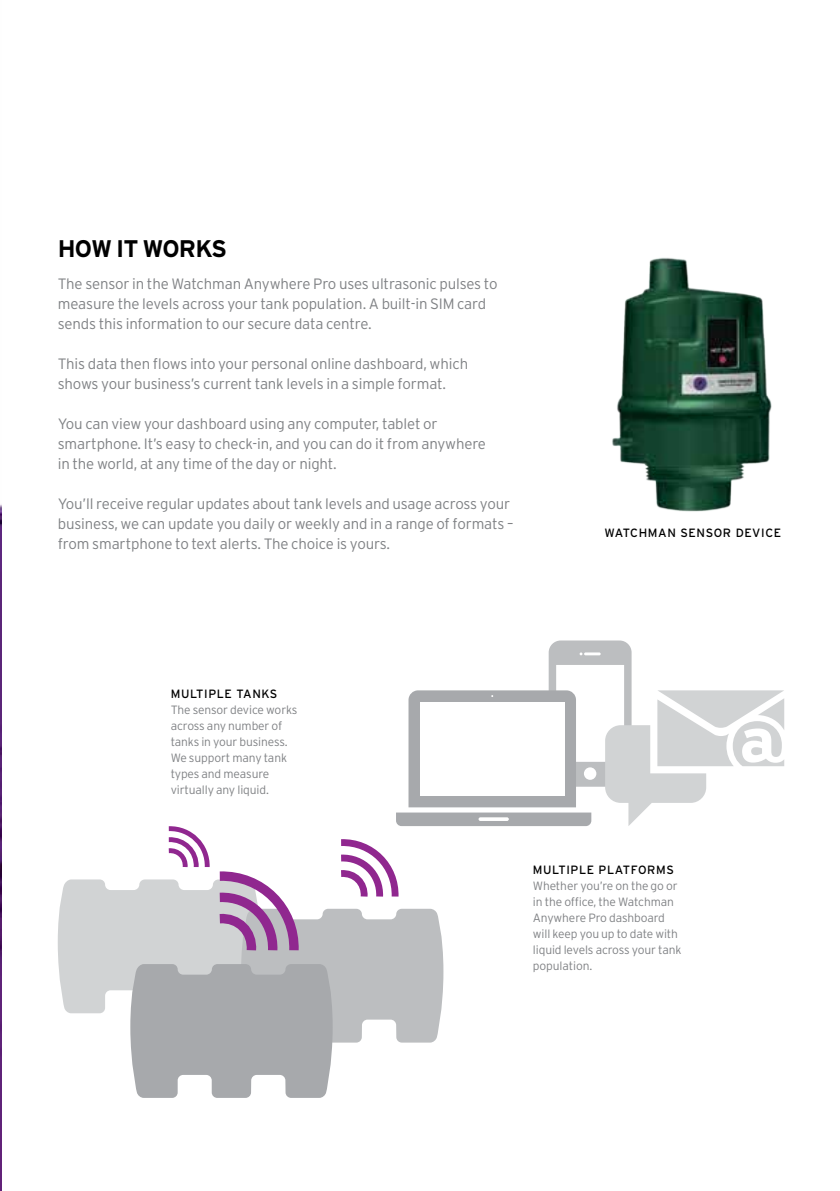
<style>
.page{position:relative;width:840px;height:1191px;background:#fff}
.page>*{position:absolute;margin:0;border:0;box-sizing:border-box;transform-origin:0 0}
.t1{font:700 24px "Interstate CE";letter-spacing:-.03em;color:#000}
.t2{font:300 15px/20px "Interstate CE";letter-spacing:-.01em;color:#808285}
.t3{font:300 12px/16px "Interstate CE";letter-spacing:-.01em;color:#808285}
.t4{font:12px "Interstate CE";letter-spacing:.05em;color:#000}
</style>
<div class="page">
<img style="left:0;top:504px;width:1px;height:686px">
<svg style="left:58px;top:640px;width:725px;height:458px"></svg>
<img style="left:612px;top:257px;width:160px;height:255px">
<h1 class="t1" style="left:58px;top:231px;width:171px">HOW IT WORKS</h1>
<p class="t2" style="left:58px;top:272px;width:441px">The sensor in the Watchman Anywhere Pro uses ultrasonic pulses to measure the levels across your tank population. A built-in SIM card sends this information to our secure data centre.</p>
<p class="t2" style="left:58px;top:352px;width:412px">This data then flows into your personal online dashboard, which shows your business’s current tank levels in a simple format.</p>
<p class="t2" style="left:58px;top:412px;width:429px">You can view your dashboard using any computer, tablet or smartphone. It’s easy to check-in, and you can do it from anywhere in the world, at any time of the day or night.</p>
<p class="t2" style="left:58px;top:492px;width:457px">You’ll receive regular updates about tank levels and usage across your business, we can update you daily or weekly and in a range of formats – from smartphone to text alerts. The choice is yours.</p>
<p class="t4" style="left:604px;top:524px;width:178px">WATCHMAN SENSOR DEVICE</p>
<p class="t4" style="left:171px;top:685px;width:108px">MULTIPLE TANKS</p>
<p class="t3" style="left:171px;top:701px;width:128px">The sensor device works across any number of tanks in your business.<br>We support many tank types and measure virtually any liquid.</p>
<p class="t4" style="left:532px;top:861px;width:142px">MULTIPLE PLATFORMS</p>
<p class="t3" style="left:532px;top:877px;width:150px">Whether you’re on the go or in the office, the Watchman<br>Anywhere Pro dashboard will keep you up to date with liquid levels across your tank population.</p>
</div>
